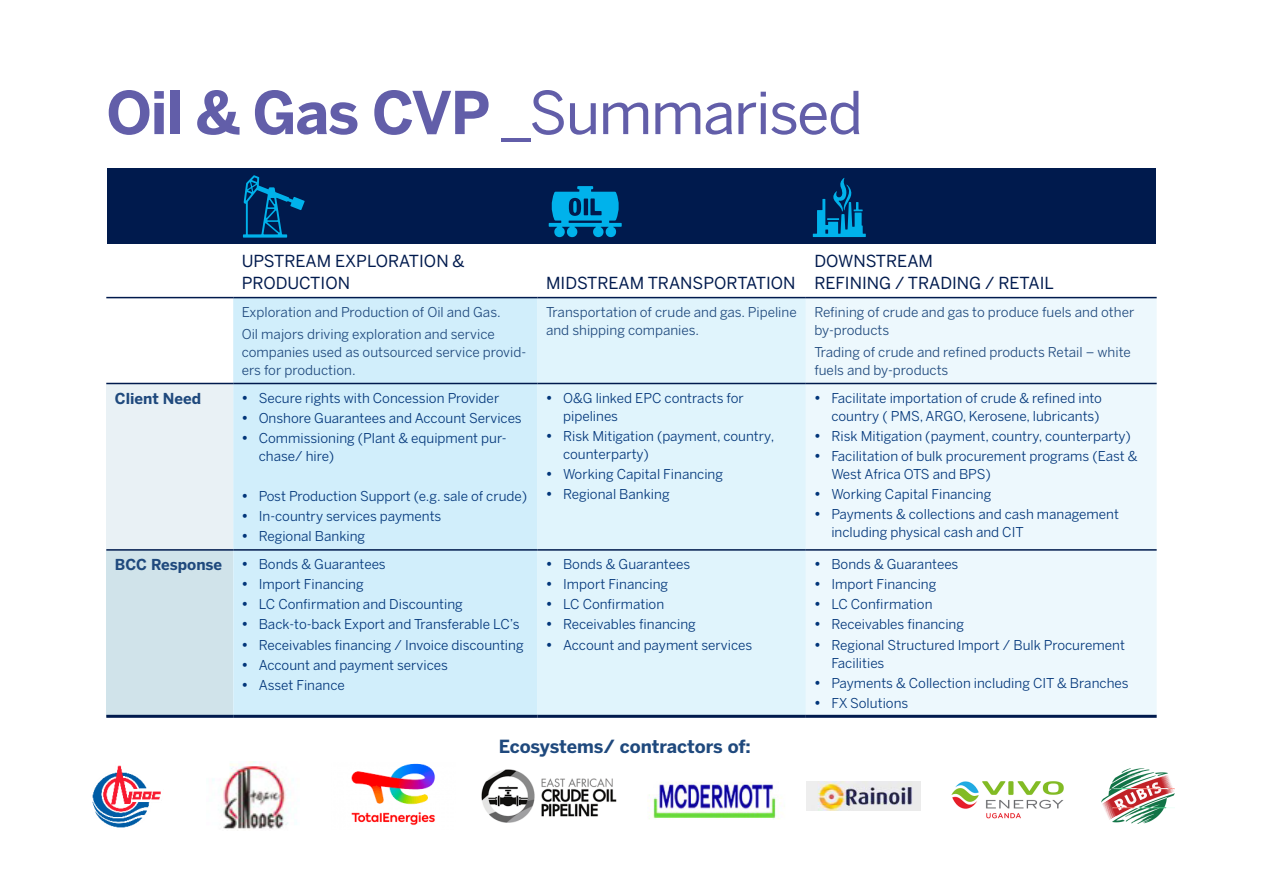
<style>
.page{position:relative;width:1263px;height:893px;background:#fff}
.page>*{position:absolute;margin:0;border:0;box-sizing:border-box;transform-origin:0 0}
.t1{font:58.5px "Benton Sans";letter-spacing:-.025em;color:#625ea9}
.t2{font:700 18px "Benton Sans";letter-spacing:-.005em;color:#1f497d}
.t3{font:16.5px/22.5px "Benton Sans";color:#001a4d}
.t4{font:700 15px "Benton Sans";color:#1f497d}
.List_Paragraph{font:13.5px/18px "Benton Sans";color:#02367a}
.t5{font:13.5px/18px "Benton Sans";color:#1f497d}
.s1{font-weight:700}
</style>
<div class="page">
<div style="left:107px;top:169px;width:1049px;height:75px;background:#001a4d"></div>
<div style="left:233px;top:298px;width:305px;height:417px;background:#d1eefb"></div>
<div style="left:538px;top:298px;width:268px;height:417px;background:#e0f4fc"></div>
<div style="left:806px;top:298px;width:351px;height:417px;background:#edf8fd"></div>
<div style="left:106px;top:383px;width:127px;height:167px;background:#e9f1f5"></div>
<div style="left:106px;top:550px;width:127px;height:166px;background:#d0e3ea"></div>
<hr style="left:106px;top:297px;width:127px;height:1px;background:#001a4d">
<hr style="left:233px;top:297px;width:305px;height:1px;background:#001a4d">
<hr style="left:538px;top:297px;width:268px;height:1px;background:#001a4d">
<hr style="left:806px;top:297px;width:351px;height:1px;background:#001a4d">
<hr style="left:106px;top:383px;width:127px;height:1px;background:#001a4d">
<hr style="left:233px;top:383px;width:305px;height:1px;background:#001a4d">
<hr style="left:806px;top:383px;width:351px;height:1px;background:#001a4d">
<hr style="left:106px;top:549px;width:127px;height:2px;background:#001a4d">
<hr style="left:233px;top:549px;width:305px;height:2px;background:#001a4d">
<hr style="left:806px;top:549px;width:351px;height:2px;background:#001a4d">
<hr style="left:538px;top:383px;width:268px;height:1px;background:#001a4d">
<hr style="left:538px;top:549px;width:268px;height:2px;background:#001a4d">
<hr style="left:106px;top:715px;width:127px;height:3px;background:#001a4d">
<hr style="left:233px;top:715px;width:305px;height:3px;background:#001a4d">
<hr style="left:538px;top:715px;width:268px;height:3px;background:#001a4d">
<hr style="left:806px;top:715px;width:351px;height:3px;background:#001a4d">
<svg style="left:549px;top:186px;width:73px;height:51px"></svg>
<svg style="left:243px;top:175px;width:62px;height:63px"></svg>
<svg style="left:813px;top:178px;width:53px;height:59px"></svg>
<img style="left:92px;top:765px;width:69px;height:63px">
<img style="left:212px;top:761px;width:82px;height:70px">
<img style="left:351px;top:763px;width:84px;height:62px">
<img style="left:481px;top:769px;width:136px;height:54px">
<img style="left:648px;top:782px;width:134px;height:38px">
<img style="left:806px;top:781px;width:115px;height:29px">
<img style="left:951px;top:781px;width:113px;height:38px">
<img style="left:1102px;top:768px;width:72px;height:56px">
<p class="t1" style="left:106px;top:78px;width:758px"><span class="s1">Oil &amp; Gas CVP</span> _Summarised</p>
<p class="t3" style="left:242px;top:249px;width:224px">UPSTREAM EXPLORATION &amp;<br>PRODUCTION</p>
<p class="t5" style="left:242px;top:303px;width:260px">Exploration and Production of Oil and Gas.</p>
<p class="t5" style="left:242px;top:325px;width:286px">Oil majors driving exploration and service companies used as outsourced service provid&shy;ers for production.</p>
<p class="t4" style="left:115px;top:389px;width:88px">Client Need</p>
<p class="List_Paragraph" style="left:242px;top:389px;width:259px">• Secure rights with Concession Provider</p>
<p class="List_Paragraph" style="left:242px;top:409px;width:281px">• Onshore Guarantees and Account Services</p>
<p class="List_Paragraph" style="left:259px;top:429px;width:249px;text-indent:-17px">• Commissioning (Plant &amp; equipment pur&shy;chase/ hire)</p>
<p class="List_Paragraph" style="left:242px;top:487px;width:287px">• Post Production Support (e.g. sale of crude)</p>
<p class="List_Paragraph" style="left:242px;top:507px;width:201px">• In-country services payments</p>
<p class="List_Paragraph" style="left:242px;top:527px;width:125px">• Regional Banking</p>
<p class="t4" style="left:115px;top:556px;width:109px">BCC Response</p>
<p class="List_Paragraph" style="left:242px;top:555px;width:146px">• Bonds &amp; Guarantees</p>
<p class="List_Paragraph" style="left:242px;top:575px;width:124px">• Import Financing</p>
<p class="List_Paragraph" style="left:242px;top:595px;width:223px">• LC Confirmation and Discounting</p>
<p class="List_Paragraph" style="left:242px;top:615px;width:279px">• Back-to-back Export and Transferable LC’s</p>
<p class="List_Paragraph" style="left:242px;top:635px;width:283px">• Receivables financing / Invoice discounting</p>
<p class="List_Paragraph" style="left:242px;top:656px;width:208px">• Account and payment services</p>
<p class="List_Paragraph" style="left:242px;top:676px;width:105px">• Asset Finance</p>
<p class="t3" style="left:546px;top:272px;width:251px">MIDSTREAM TRANSPORTATION</p>
<p class="t3" style="left:814px;top:249px;width:120px">DOWNSTREAM</p>
<p class="t3" style="left:814px;top:272px;width:241px">REFINING / TRADING / RETAIL</p>
<p class="t5" style="left:546px;top:303px;width:252px">Transportation of crude and gas. Pipeline and shipping companies.</p>
<p class="t5" style="left:814px;top:303px;width:321px">Refining of crude and gas to produce fuels and other by-products</p>
<p class="t5" style="left:814px;top:343px;width:318px">Trading of crude and refined products Retail – white fuels and by-products</p>
<p class="List_Paragraph" style="left:563px;top:389px;width:182px;text-indent:-17px">• O&amp;G linked EPC contracts for pipelines</p>
<p class="List_Paragraph" style="left:563px;top:427px;width:213px;text-indent:-17px">• Risk Mitigation (payment, country, counterparty)</p>
<p class="List_Paragraph" style="left:546px;top:465px;width:178px">• Working Capital Financing</p>
<p class="List_Paragraph" style="left:546px;top:485px;width:125px">• Regional Banking</p>
<p class="List_Paragraph" style="left:546px;top:555px;width:146px">• Bonds &amp; Guarantees</p>
<p class="List_Paragraph" style="left:546px;top:575px;width:124px">• Import Financing</p>
<p class="List_Paragraph" style="left:546px;top:595px;width:120px">• LC Confirmation</p>
<p class="List_Paragraph" style="left:546px;top:615px;width:151px">• Receivables financing</p>
<p class="List_Paragraph" style="left:546px;top:635px;width:208px">• Account and payment services</p>
<p class="List_Paragraph" style="left:814px;top:389px;width:289px;text-align:right">• Facilitate importation of crude &amp; refined into country ( PMS, ARGO, Kerosene, lubricants)</p>
<p class="List_Paragraph" style="left:814px;top:427px;width:318px">• Risk Mitigation (payment, country, counterparty)</p>
<p class="List_Paragraph" style="left:831px;top:447px;width:308px;text-indent:-17px">• Facilitation of bulk procurement programs (East &amp;<br>West Africa OTS and BPS)</p>
<p class="List_Paragraph" style="left:814px;top:485px;width:178px">• Working Capital Financing</p>
<p class="List_Paragraph" style="left:831px;top:505px;width:289px;text-indent:-17px">• Payments &amp; collections and cash management including physical cash and CIT</p>
<p class="List_Paragraph" style="left:814px;top:555px;width:146px">• Bonds &amp; Guarantees</p>
<p class="List_Paragraph" style="left:814px;top:575px;width:124px">• Import Financing</p>
<p class="List_Paragraph" style="left:814px;top:595px;width:120px">• LC Confirmation</p>
<p class="List_Paragraph" style="left:814px;top:615px;width:151px">• Receivables financing</p>
<p class="List_Paragraph" style="left:831px;top:635px;width:295px;text-indent:-17px">• Regional Structured Import / Bulk Procurement<br>Facilities</p>
<p class="List_Paragraph" style="left:814px;top:674px;width:316px">• Payments &amp; Collection including CIT &amp; Branches</p>
<p class="List_Paragraph" style="left:814px;top:694px;width:96px">• FX Solutions</p>
<p class="t2" style="left:499px;top:735px;width:254px">Ecosystems/ contractors of:</p>
</div>
